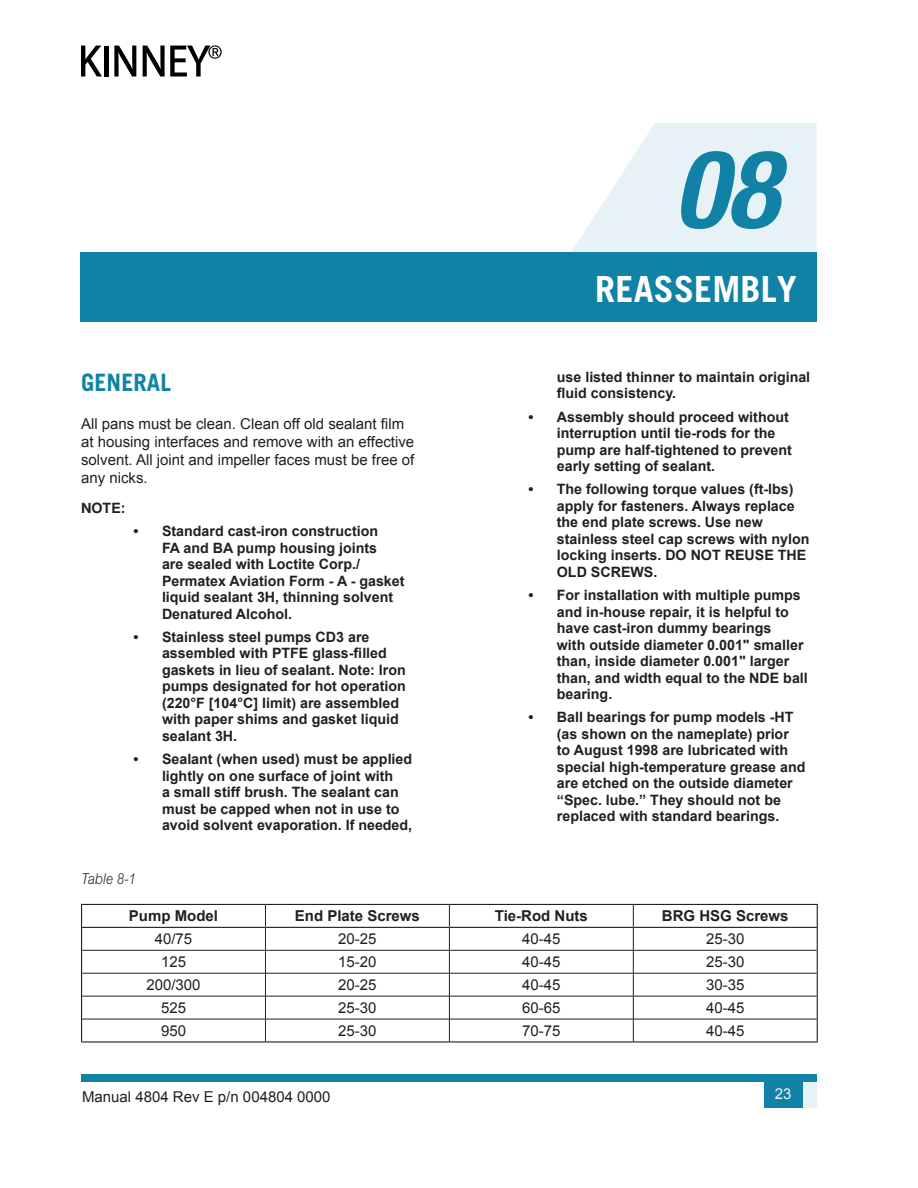
<style>
.page{position:relative;width:918px;height:1188px;background:#fff}
.page>*{position:absolute;margin:0;border:0;box-sizing:border-box;transform-origin:0 0}
.Chapter_Number{font:italic 700 condensed 108px "Helvetica Neue LT Std";color:#1182a5}
.Chapter_Title_Right{font:700 36px "Trade Gothic LT";letter-spacing:.005em;color:#fff}
.Heading_1{font:700 24px "Trade Gothic LT";letter-spacing:.005em;color:#1182a5}
.Body{font:15px/18px "Arial";color:#231f20}
.Table_Cell_Center{font:15px "Arial";color:#231f20}
.Table_Heading{font:700 15px "Arial";color:#231f20}
.t1{font:italic 300 15px "Arial MT Std";letter-spacing:.005em;color:#231f20;scale:.87 1}
.t2{font:15px "Arial";color:#f3f3f3}
.t3{font:700 14.25px/16.5px "Arial";color:#231f20}
.s1{font-family:"Helvetica Neue LT Std"}
</style>
<div class="page">
<svg style="left:571px;top:123px;width:246px;height:129px"></svg>
<div style="left:80px;top:252px;width:737px;height:70px;background:#1182a5"></div>
<svg style="left:81px;top:46px;width:21px;height:31px"></svg>
<div style="left:104px;top:46px;width:5px;height:31px;background:#000"></div>
<svg style="left:114px;top:46px;width:22px;height:31px"></svg>
<svg style="left:143px;top:45px;width:79px;height:32px"></svg>
<div style="left:81px;top:1075px;width:736px;height:7px;background:#1182a5"></div>
<div style="left:764px;top:1080px;width:38px;height:28px;background:#1182a5"></div>
<svg style="left:802px;top:1082px;width:15px;height:26px"></svg>
<hr style="left:82px;top:950px;width:183px;height:1px;background:#231f20">
<hr style="left:265px;top:950px;width:184px;height:1px;background:#231f20">
<hr style="left:449px;top:950px;width:184px;height:1px;background:#231f20">
<hr style="left:633px;top:950px;width:184px;height:1px;background:#231f20">
<hr style="left:82px;top:973px;width:183px;height:1px;background:#231f20">
<hr style="left:265px;top:973px;width:184px;height:1px;background:#231f20">
<hr style="left:449px;top:973px;width:184px;height:1px;background:#231f20">
<hr style="left:633px;top:973px;width:184px;height:1px;background:#231f20">
<hr style="left:82px;top:996px;width:183px;height:1px;background:#231f20">
<hr style="left:265px;top:996px;width:184px;height:1px;background:#231f20">
<hr style="left:449px;top:996px;width:184px;height:1px;background:#231f20">
<hr style="left:633px;top:996px;width:184px;height:1px;background:#231f20">
<hr style="left:82px;top:1019px;width:183px;height:1px;background:#231f20">
<hr style="left:265px;top:1019px;width:184px;height:1px;background:#231f20">
<svg style="left:265px;top:905px;width:1px;height:136px"></svg>
<hr style="left:449px;top:1019px;width:184px;height:1px;background:#231f20">
<svg style="left:449px;top:905px;width:1px;height:136px"></svg>
<hr style="left:633px;top:1019px;width:184px;height:1px;background:#231f20">
<svg style="left:633px;top:905px;width:1px;height:136px"></svg>
<hr style="left:81px;top:927px;width:184px;height:1px;background:#231f20">
<hr style="left:265px;top:927px;width:184px;height:1px;background:#231f20">
<hr style="left:449px;top:927px;width:184px;height:1px;background:#231f20">
<hr style="left:633px;top:927px;width:185px;height:1px;background:#231f20">
<hr style="left:81px;top:904px;width:184px;height:1px;background:#231f20">
<hr style="left:265px;top:904px;width:184px;height:1px;background:#231f20">
<hr style="left:449px;top:904px;width:184px;height:1px;background:#231f20">
<hr style="left:633px;top:904px;width:185px;height:1px;background:#231f20">
<svg style="left:81px;top:905px;width:1px;height:136px"></svg>
<svg style="left:817px;top:905px;width:1px;height:136px"></svg>
<hr style="left:81px;top:1041px;width:184px;height:2px;background:#231f20">
<hr style="left:265px;top:1041px;width:184px;height:2px;background:#231f20">
<hr style="left:449px;top:1041px;width:184px;height:2px;background:#231f20">
<hr style="left:633px;top:1041px;width:185px;height:2px;background:#231f20">
<p class="Chapter_Number" style="left:674px;top:124px;width:105px">08</p>
<p class="Heading_1" style="left:81px;top:367px;width:92px">GENERAL</p>
<p class="Body" style="left:81px;top:415px;width:335px">All pans must be clean. Clean off old sealant film at housing interfaces and remove with an effective solvent. All joint and impeller faces must be free of any nicks.</p>
<p class="t3" style="left:81px;top:500px;width:46px"><span class="s1">N</span>OTE:</p>
<p class="t3" style="left:162px;top:523px;width:244px;text-indent:-28px">• Standard cast-iron construction<br>FA and BA pump housing joints<br>are sealed with Loctite Corp./<br>Permatex Aviation Form - A - gasket liquid sealant 3H, thinning solvent<br>Denatured Alcohol.</p>
<p class="t3" style="left:162px;top:629px;width:245px;text-indent:-28px">• Stainless steel pumps CD3 are assembled with PTFE glass-filled gaskets in lieu of sealant. Note: Iron pumps designated for hot operation (220°F [104°C] limit) are assembled with paper shims and gasket liquid sealant 3H.</p>
<p class="t3" style="left:162px;top:751px;width:252px;text-indent:-28px">• Sealant (when used) must be applied lightly on one surface of joint with<br>a small stiff brush. The sealant can must be capped when not in use to avoid solvent evaporation. If needed,</p>
<p class="Chapter_Title_Right" style="left:595px;top:267px;width:203px">REASSEMBLY</p>
<p class="t3" style="left:557px;top:369px;width:255px">use listed thinner to maintain original fluid consistency.</p>
<p class="t3" style="left:557px;top:409px;width:237px;text-indent:-28px">• Assembly should proceed without interruption until tie-rods for the pump are half-tightened to prevent early setting of sealant.</p>
<p class="t3" style="left:557px;top:482px;width:254px;text-indent:-28px">• The following torque values (ft-lbs) apply for fasteners. Always replace the end plate screws. Use new stainless steel cap screws with nylon locking inserts. DO NOT REUSE THE<br>OLD SCREWS.</p>
<p class="t3" style="left:557px;top:587px;width:252px;text-indent:-28px">• For installation with multiple pumps and in-house repair, it is helpful to have cast-iron dummy bearings<br>with outside diameter 0.001" smaller than, inside diameter 0.001" larger than, and width equal to the NDE ball bearing.</p>
<p class="t3" style="left:557px;top:710px;width:250px;text-indent:-28px">• Ball bearings for pump models -HT (as shown on the nameplate) prior to August 1998 are lubricated with special high-temperature grease and are etched on the outside diameter “Spec. lube.” They should not be replaced with standard bearings.</p>
<p class="t1" style="left:81px;top:870px;width:64px">Table 8-1</p>
<p class="Table_Heading" style="left:129px;top:906px;width:91px">Pump Model</p>
<p class="Table_Heading" style="left:295px;top:906px;width:127px">End Plate Screws</p>
<p class="Table_Heading" style="left:495px;top:906px;width:95px">Tie-Rod Nuts</p>
<p class="Table_Heading" style="left:662px;top:906px;width:128px">BRG HSG Screws</p>
<p class="Table_Cell_Center" style="left:155px;top:929px;width:39px">40/75</p>
<p class="Table_Cell_Center" style="left:338px;top:929px;width:40px">20-25</p>
<p class="Table_Cell_Center" style="left:522px;top:929px;width:40px">40-45</p>
<p class="Table_Cell_Center" style="left:706px;top:929px;width:40px">25-30</p>
<p class="Table_Cell_Center" style="left:161px;top:952px;width:27px">125</p>
<p class="Table_Cell_Center" style="left:338px;top:952px;width:40px">15-20</p>
<p class="Table_Cell_Center" style="left:522px;top:952px;width:40px">40-45</p>
<p class="Table_Cell_Center" style="left:706px;top:952px;width:40px">25-30</p>
<p class="Table_Cell_Center" style="left:146px;top:975px;width:56px">200/300</p>
<p class="Table_Cell_Center" style="left:338px;top:975px;width:40px">20-25</p>
<p class="Table_Cell_Center" style="left:522px;top:975px;width:40px">40-45</p>
<p class="Table_Cell_Center" style="left:706px;top:975px;width:40px">30-35</p>
<p class="Table_Cell_Center" style="left:161px;top:998px;width:27px">525</p>
<p class="Table_Cell_Center" style="left:338px;top:998px;width:40px">25-30</p>
<p class="Table_Cell_Center" style="left:522px;top:998px;width:40px">60-65</p>
<p class="Table_Cell_Center" style="left:706px;top:998px;width:40px">40-45</p>
<p class="Table_Cell_Center" style="left:161px;top:1021px;width:27px">950</p>
<p class="Table_Cell_Center" style="left:338px;top:1021px;width:40px">25-30</p>
<p class="Table_Cell_Center" style="left:522px;top:1021px;width:40px">70-75</p>
<p class="Table_Cell_Center" style="left:706px;top:1021px;width:40px">40-45</p>
<p class="Body" style="left:82px;top:1088px;width:250px">Manual 4804 Rev E p/n 004804 0000</p>
<p class="t2" style="left:775px;top:1084px;width:18px">23</p>
</div>
